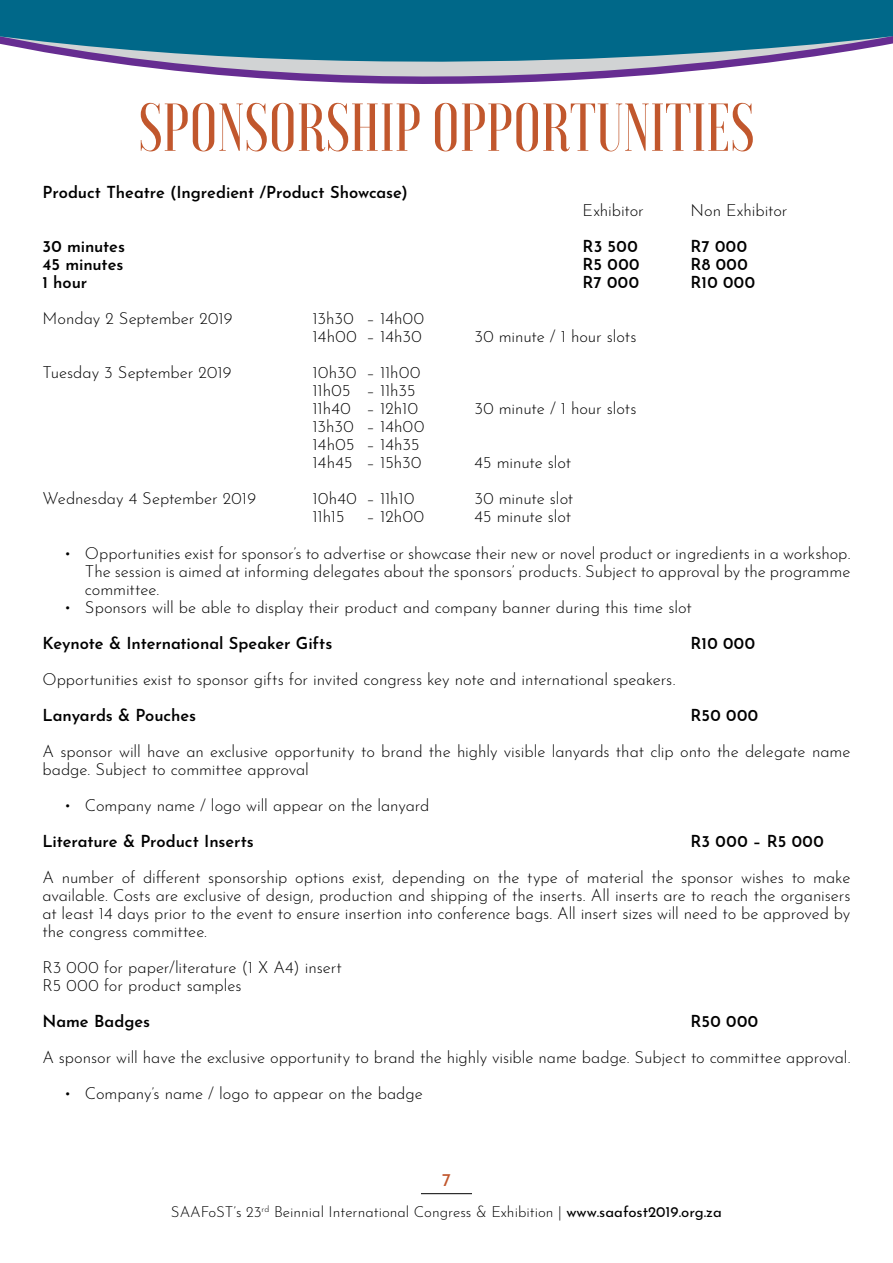
<style>
.page{position:relative;width:893px;height:1263px;background:#fff}
.page>*{position:absolute;margin:0;border:0;box-sizing:border-box;transform-origin:0 0}
.t1{font:500 67.5px "Voga";color:#c1572d}
.t2{font:18px "Josefin Sans";color:#c1572d}
.t3{font:300 16.5px/18px "Josefin Sans";letter-spacing:-.005em;color:#000}
.t4{font:600 16.5px "Josefin Sans";letter-spacing:-.005em;color:#000}
.t5{font:300 16.5px/18px "Josefin Sans";letter-spacing:.015em;color:#000}
.t6{font:300 16.5px "Josefin Sans";letter-spacing:.02em;color:#000}
.t7{font:600 16.5px "Josefin Sans";letter-spacing:.035em;color:#000}
.t8{font:300 15px "Josefin Sans";color:#000}
.s1{font-weight:400}
</style>
<div class="page">
<hr style="left:421px;top:1193px;width:51px;height:1px;background:#000">
<svg style="left:0;top:0;width:893px;height:84px;fill:#006889"></svg>
<h1 class="t1" style="left:138px;top:89px;width:618px">SPONSORSHIP OPPORTUNITIES</h1>
<p class="t4" style="left:43px;top:178px;width:367px">Product Theatre (Ingredient /Product Showcase)</p>
<p class="t3" style="left:583px;top:200px;width:63px">Exhibitor</p>
<p class="t3" style="left:691px;top:200px;width:99px">Non Exhibitor</p>
<p class="t4" style="left:43px;top:233px;width:84px">30 minutes</p>
<p class="t4" style="left:583px;top:233px;width:57px">R3 500</p>
<p class="t4" style="left:691px;top:233px;width:58px">R7 000</p>
<p class="t4" style="left:43px;top:251px;width:82px">45 minutes</p>
<p class="t4" style="left:582px;top:251px;width:59px">R5 000</p>
<p class="t4" style="left:690px;top:251px;width:59px">R8 000</p>
<p class="t4" style="left:42px;top:269px;width:46px">1 hour</p>
<p class="t4" style="left:582px;top:269px;width:58px">R7 000</p>
<p class="t4" style="left:690px;top:269px;width:66px">R10 000</p>
<p class="t3" style="left:42px;top:308px;width:192px">Monday 2 September 2019</p>
<p class="t5" style="left:312px;top:308px;width:113px">13h30 – 14h00<br>14h00 – 14h30</p>
<p class="t3" style="left:474px;top:326px;width:163px">30 minute / 1 hour slots</p>
<p class="t3" style="left:42px;top:362px;width:191px">Tuesday 3 September 2019</p>
<p class="t3" style="left:312px;top:362px;width:109px">10h30 – 11h00<br>11h05 – 11h35<br>11h40 – 12h10</p>
<p class="t3" style="left:313px;top:416px;width:113px">13h30 – 14h00<br>14h05 – 14h35<br>14h45 – 15h30</p>
<p class="t3" style="left:475px;top:398px;width:163px">30 minute / 1 hour slots</p>
<p class="t3" style="left:474px;top:452px;width:98px">45 minute slot</p>
<p class="t3" style="left:42px;top:488px;width:215px">Wednesday 4 September 2019</p>
<p class="t6" style="left:312px;top:486px;width:103px">10h40 – 11h10</p>
<p class="t3" style="left:474px;top:488px;width:100px">30 minute slot</p>
<p class="t3" style="left:313px;top:506px;width:34px">11h15</p>
<p class="t3" style="left:366px;top:506px;width:59px">– 12h00</p>
<p class="t3" style="left:474px;top:506px;width:98px">45 minute slot</p>
<p class="t3" style="left:85px;top:542px;width:767px;text-align:justify;text-indent:-21px">• Opportunities exist for sponsor’s to advertise or showcase their new or novel product or ingredients in a workshop.<br>The session is aimed at informing delegates about the sponsors’ products. Subject to approval by the programme committee.</p>
<p class="t3" style="left:64px;top:596px;width:629px">• Sponsors will be able to display their product and company banner during this time slot</p>
<p class="t4" style="left:42px;top:629px;width:291px">Keynote &amp; International Speaker Gifts</p>
<p class="t4" style="left:690px;top:629px;width:66px">R10 000</p>
<p class="t3" style="left:42px;top:668px;width:634px">Opportunities exist to sponsor gifts for invited congress key note and international speakers.</p>
<p class="t4" style="left:42px;top:701px;width:155px">Lanyards &amp; Pouches</p>
<p class="t4" style="left:690px;top:701px;width:69px">R50 000</p>
<p class="t3" style="left:42px;top:740px;width:809px">A sponsor will have an exclusive opportunity to brand the highly visible lanyards that clip onto the delegate name badge. Subject to committee approval</p>
<p class="t3" style="left:64px;top:794px;width:367px">• Company name / logo will appear on the lanyard</p>
<p class="t4" style="left:42px;top:827px;width:213px">Literature &amp; Product Inserts</p>
<p class="t7" style="left:690px;top:827px;width:135px">R3 000 – R5 000</p>
<p class="t3" style="left:42px;top:866px;width:809px;text-align:justify">A number of different sponsorship options exist, depending on the type of material the sponsor wishes to make available. Costs are exclusive of design, production and shipping of the inserts. All inserts are to reach the organisers at least 14 days prior to the event to ensure insertion into conference bags. All insert sizes will need to be approved by the congress committee.</p>
<p class="t3" style="left:42px;top:956px;width:301px">R3 000 for paper/literature (1 X A4) insert<br>R5 000 for product samples</p>
<p class="t4" style="left:42px;top:1007px;width:109px">Name Badges</p>
<p class="t4" style="left:691px;top:1007px;width:69px">R50 000</p>
<p class="t3" style="left:42px;top:1046px;width:809px">A sponsor will have the exclusive opportunity to brand the highly visible name badge. Subject to committee approval.</p>
<p class="t3" style="left:64px;top:1082px;width:361px">• Company’s name / logo to appear on the badge</p>
<p class="t2" style="left:442px;top:1164px;width:10px">7</p>
<p class="t8" style="left:171px;top:1200px;width:552px">SAAFoST’s 23<sup>rd</sup> Beinnial International Congress &amp; Exhibition | <span class="s1">www.saafost2019.org.za</span></p>
</div>
